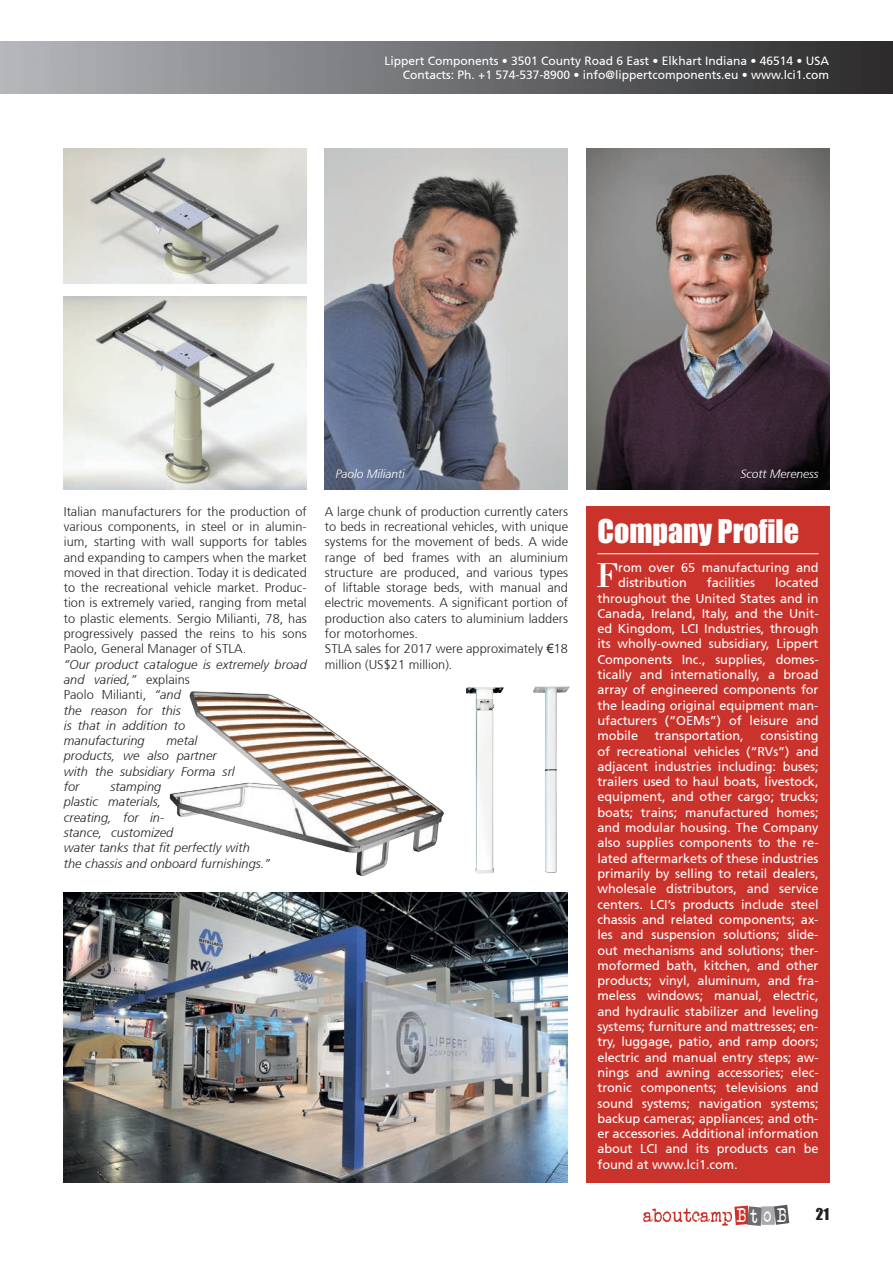
<style>
.page{position:relative;width:893px;height:1263px;background:#fff}
.page>*{position:absolute;margin:0;border:0;box-sizing:border-box;transform-origin:0 0}
.t1{font:35.7px "Bodoni";color:#fff}
.t2{font:30px "Impact";color:#fff}
.t3{font:19.95px "Veteran Typewriter";color:#fff;scale:.82 1}
.t4{font:15px "Impact";color:#231f20}
.t5{font:12.75px/15.3px "Frutiger 55 Roman";letter-spacing:-.005em;color:#fff;text-align:justify}
.t6{font:300 12.75px/15.3px "Frutiger 45";letter-spacing:.005em;color:#231f20;text-align:justify}
.t7{font:italic 300 12.75px/15.3px "Frutiger 46";letter-spacing:.005em;color:#231f20}
.t8{font:12px/14.4px "Frutiger 55 Roman";color:#fff;text-align:right}
.t9{font:italic 300 12px "Frutiger 46";color:#fff}
.s1{font-family:"Frutiger 45";font-style:normal}
.s2{font-family:"Frutiger 46";font-style:italic}
.s3{font-family:"Arial";font-weight:400}
</style>
<div class="page">
<div style="left:761px;top:1206px;width:14px;height:19px;background:#a8a9ad"></div>
<svg style="left:774px;top:1205px;width:15px;height:20px"></svg>
<svg style="left:643px;top:1205px;width:119px;height:21px"></svg>
<img style="left:64px;top:296px;width:243px;height:193px">
<img style="left:64px;top:149px;width:243px;height:134px">
<img style="left:325px;top:149px;width:243px;height:340px">
<img style="left:0;top:42px;width:893px;height:51px">
<div style="left:586px;top:506px;width:244px;height:676px;background:#c9332b"></div>
<hr style="left:597px;top:553px;width:222px;height:1px;background:#fff">
<img style="left:533px;top:686px;width:37px;height:187px">
<img style="left:466px;top:687px;width:38px;height:187px">
<img style="left:586px;top:149px;width:243px;height:340px">
<img style="left:64px;top:893px;width:504px;height:289px">
<img style="left:169px;top:691px;width:275px;height:186px">
<p class="t8" style="left:384px;top:53px;width:446px">Lippert Components • 3501 County Road 6 East • Elkhart Indiana • 46514 • USA<br>Contacts: Ph. +1 574-537-8900 • info@lippertcomponents.eu • www.lci1.com</p>
<p class="t6" style="left:64px;top:504px;width:245px">Italian manufacturers for the production of various components, in steel or in alumin&shy;ium, starting with wall supports for tables and expanding to campers when the market moved in that direction. Today it is dedicated to the recreational vehicle market. Produc&shy;tion is extremely varied, ranging from metal to plastic elements. Sergio Milianti, 78, has progressively passed the reins to his sons Paolo, General Manager of STLA.</p>
<p class="t7" style="left:64px;top:657px;width:244px">“Our product catalogue is extremely broad and varied,” <span class="s1">explains</span></p>
<p class="t6" style="left:64px;top:687px;width:119px">Paolo Milianti, <span class="s2">“and</span></p>
<p class="t7" style="left:64px;top:703px;width:123px">the reason for this is that in addition to manufacturing</p>
<p class="t7" style="left:64px;top:733px;width:173px;text-indent:103px">metal products, we also partner with the subsidiary Forma srl for</p>
<p class="t7" style="left:64px;top:779px;width:208px;text-indent:47px">stamping<br>plastic materials,<br>creating, for in-<br>stance, customized<br>water tanks that fit perfectly with the chassis and onboard furnishings.”</p>
<p class="t9" style="left:336px;top:467px;width:71px">Paolo Milianti</p>
<p class="t9" style="left:741px;top:467px;width:80px">Scott Mereness</p>
<p class="t6" style="left:325px;top:504px;width:245px;text-align:left">A large chunk of production currently caters to beds in recreational vehicles, with unique systems for the movement of beds. A wide range of bed frames with an aluminium structure are produced, and various types of liftable storage beds, with manual and electric movements. A significant portion of production also caters to aluminium ladders for motorhomes.<br>STLA sales for 2017 were approximately <span class="s3">€</span>18 million (US$21 million).</p>
<h2 class="t2" style="left:597px;top:508px;width:203px">Company Profile</h2>
<h1 class="t1" style="left:597px;top:554px;width:23px">F</h1>
<p class="t5" style="left:618px;top:560px;width:202px">rom over 65 manufacturing and distribution</p>
<p class="t5" style="left:707px;top:575px;width:50px">facilities</p>
<p class="t5" style="left:597px;top:575px;width:223px;text-indent:178px">located throughout the United States and in Canada, Ireland, Italy, and the Unit&shy;ed Kingdom, LCI Industries, through its wholly-owned subsidiary, Lippert Components Inc., supplies, domes&shy;tically and internationally, a broad array of engineered components for the leading original equipment man&shy;ufacturers (“OEMs”) of leisure and mobile</p>
<p class="t5" style="left:597px;top:728px;width:223px;text-indent:163px">consisting of recreational vehicles (“RVs”) and adjacent industries including: buses; trailers used to haul boats, livestock, equipment, and other cargo; trucks; boats; trains; manufactured homes; and modular housing. The Company also supplies components to the re&shy;lated aftermarkets of these industries primarily by selling to retail dealers, wholesale distributors, and service centers. LCI’s products include steel chassis and related components; ax&shy;les and suspension solutions; slide&shy;out mechanisms and solutions; ther&shy;moformed bath, kitchen, and other products; vinyl, aluminum, and fra&shy;meless windows; manual, electric, and hydraulic stabilizer and leveling systems; furniture and mattresses; en&shy;try, luggage, patio, and ramp doors; electric and manual entry steps; aw&shy;nings and awning accessories; elec&shy;tronic components; televisions and sound systems; navigation systems; backup cameras; appliances; and oth&shy;er accessories. Additional information about LCI and its products can be found at www.lci1.com.</p>
<p class="t5" style="left:655px;top:728px;width:91px">transportation,</p>
<h3 class="t3" style="left:737px;top:1206px;width:63px">BtoB</h3>
<p class="t4" style="left:816px;top:1202px;width:15px">21</p>
</div>
